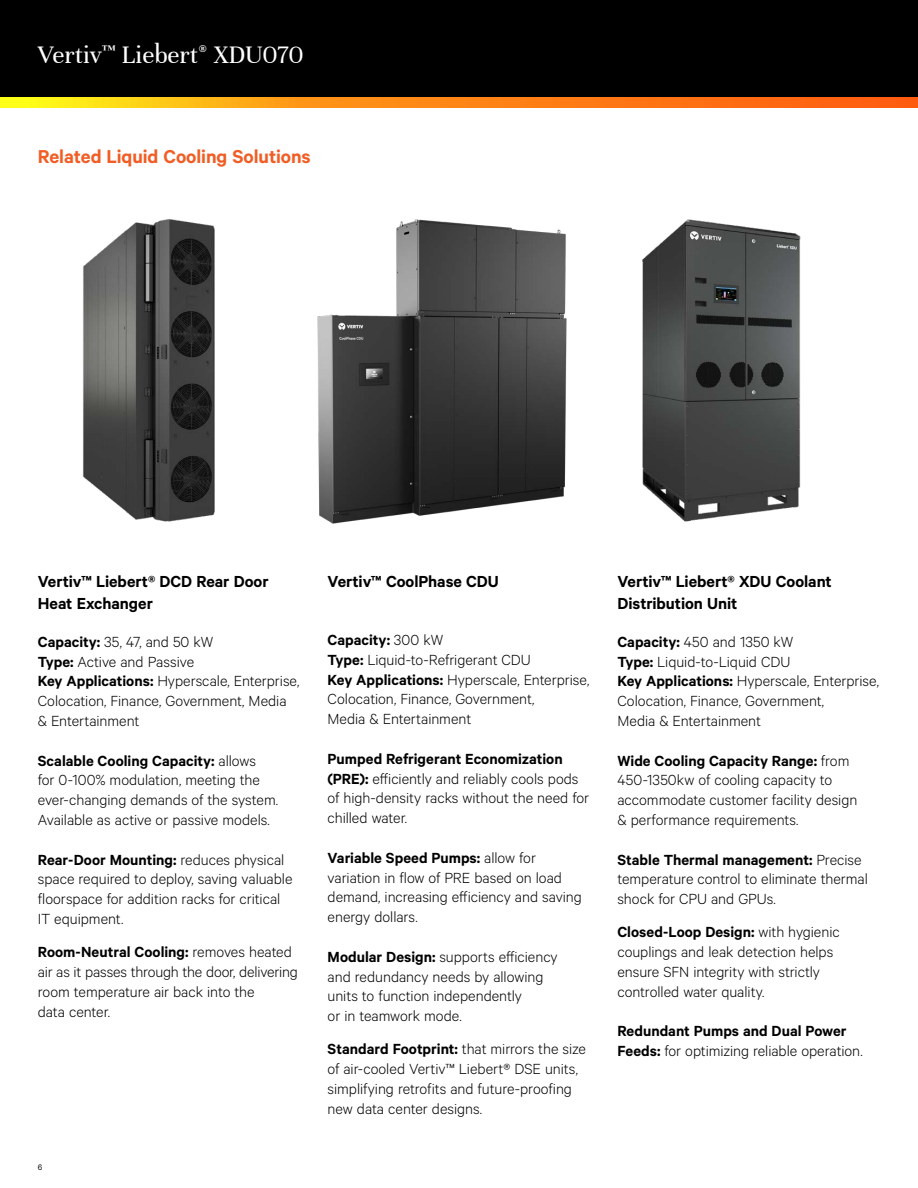
<style>
.page{position:relative;width:918px;height:1188px;background:#fff}
.page>*{position:absolute;margin:0;border:0;box-sizing:border-box;transform-origin:0 0}
.t1{font:27px "Unna";color:#fff}
.t2{font:600 21px "Calibre";letter-spacing:-.005em;color:#f15d24}
.t3{font:600 18px/21.6px "Calibre";color:#000}
.t4{font:300 16.5px/19.8px "Calibre";letter-spacing:-.005em;color:#000}
.t5{font:600 16.5px/19.8px "Calibre";color:#000}
.t6{font:9px "Calibre";color:#000}
.s1{font-weight:600}
.s2{font-weight:300}
</style>
<div class="page">
<div style="left:0;top:0;width:918px;height:108px;background:#000"></div>
<svg style="left:0;top:98px;width:918px;height:10px;background:#ff9314"></svg>
<img style="left:83px;top:218px;width:132px;height:304px">
<img style="left:317px;top:220px;width:250px;height:304px">
<img style="left:642px;top:219px;width:159px;height:303px">
<h1 class="t1" style="left:38px;top:39px;width:267px">Vertiv<sup>™</sup> Liebert<sup>®</sup> XDU070</h1>
<p class="t2" style="left:38px;top:144px;width:275px">Related Liquid Cooling Solutions</p>
<p class="t3" style="left:38px;top:570px;width:232px">Vertiv™ Liebert® DCD Rear Door<br>Heat Exchanger</p>
<p class="t4" style="left:38px;top:631px;width:263px"><span class="s1">Capacity:</span> 35, 47, and 50 kW<br><span class="s1">Type:</span> Active and Passive<br><span class="s1">Key Applications:</span> Hyperscale, Enterprise,<br>Colocation, Finance, Government, Media &amp; Entertainment</p>
<p class="t4" style="left:38px;top:750px;width:242px"><span class="s1">Scalable Cooling Capacity:</span> allows<br>for 0-100% modulation, meeting the ever-changing demands of the system.<br>Available as active or passive models.</p>
<p class="t4" style="left:38px;top:849px;width:256px"><span class="s1">Rear-Door Mounting:</span> reduces physical space required to deploy, saving valuable floorspace for addition racks for critical IT equipment.</p>
<p class="t4" style="left:38px;top:941px;width:262px"><span class="s1">Room-Neutral Cooling:</span> removes heated air as it passes through the door, delivering room temperature air back into the<br>data center.</p>
<p class="t6" style="left:38px;top:1162px;width:6px">6</p>
<p class="t3" style="left:328px;top:570px;width:173px">Vertiv™ CoolPhase CDU</p>
<p class="t4" style="left:328px;top:629px;width:263px"><span class="s1">Capacity:</span> 300 kW<br><span class="s1">Type:</span> Liquid-to-Refrigerant CDU<br><span class="s1">Key Applications:</span> Hyperscale, Enterprise,<br>Colocation, Finance, Government,<br>Media &amp; Entertainment</p>
<p class="t4" style="left:328px;top:748px;width:263px"><span class="s1">Pumped Refrigerant Economization (PRE):</span> efficiently and reliably cools pods of high-density racks without the need for chilled water.</p>
<p class="t4" style="left:328px;top:847px;width:256px"><span class="s1">Variable Speed Pumps:</span> allow for variation in flow of PRE based on load demand, increasing efficiency and saving energy dollars.</p>
<p class="t4" style="left:328px;top:946px;width:232px"><span class="s1">Modular Design:</span> supports efficiency and redundancy needs by allowing units to function independently<br>or in teamwork mode.</p>
<p class="t4" style="left:328px;top:1039px;width:260px"><span class="s1">Standard Footprint:</span> that mirrors the size of air-cooled Vertiv™ Liebert® DSE units, simplifying retrofits and future-proofing new data center designs.</p>
<p class="t3" style="left:617px;top:570px;width:216px">Vertiv™ Liebert® XDU Coolant<br>Distribution Unit</p>
<p class="t4" style="left:617px;top:631px;width:263px"><span class="s1">Capacity:</span> 450 and 1350 kW<br><span class="s1">Type:</span> Liquid-to-Liquid CDU<br><span class="s1">Key Applications:</span> Hyperscale, Enterprise,<br>Colocation, Finance, Government,<br>Media &amp; Entertainment</p>
<p class="t4" style="left:617px;top:750px;width:241px"><span class="s1">Wide Cooling Capacity Range:</span> from 450-1350kw of cooling capacity to accommodate customer facility design &amp; performance requirements.</p>
<p class="t4" style="left:617px;top:849px;width:252px"><span class="s1">Stable Thermal management:</span> Precise temperature control to eliminate thermal shock for CPU and GPUs.</p>
<p class="t4" style="left:617px;top:922px;width:224px"><span class="s1">Closed-Loop Design:</span> with hygienic couplings and leak detection helps ensure SFN integrity with strictly controlled water quality.</p>
<p class="t5" style="left:617px;top:1021px;width:247px">Redundant Pumps and Dual Power<br>Feeds: <span class="s2">for optimizing reliable operation.</span></p>
</div>
